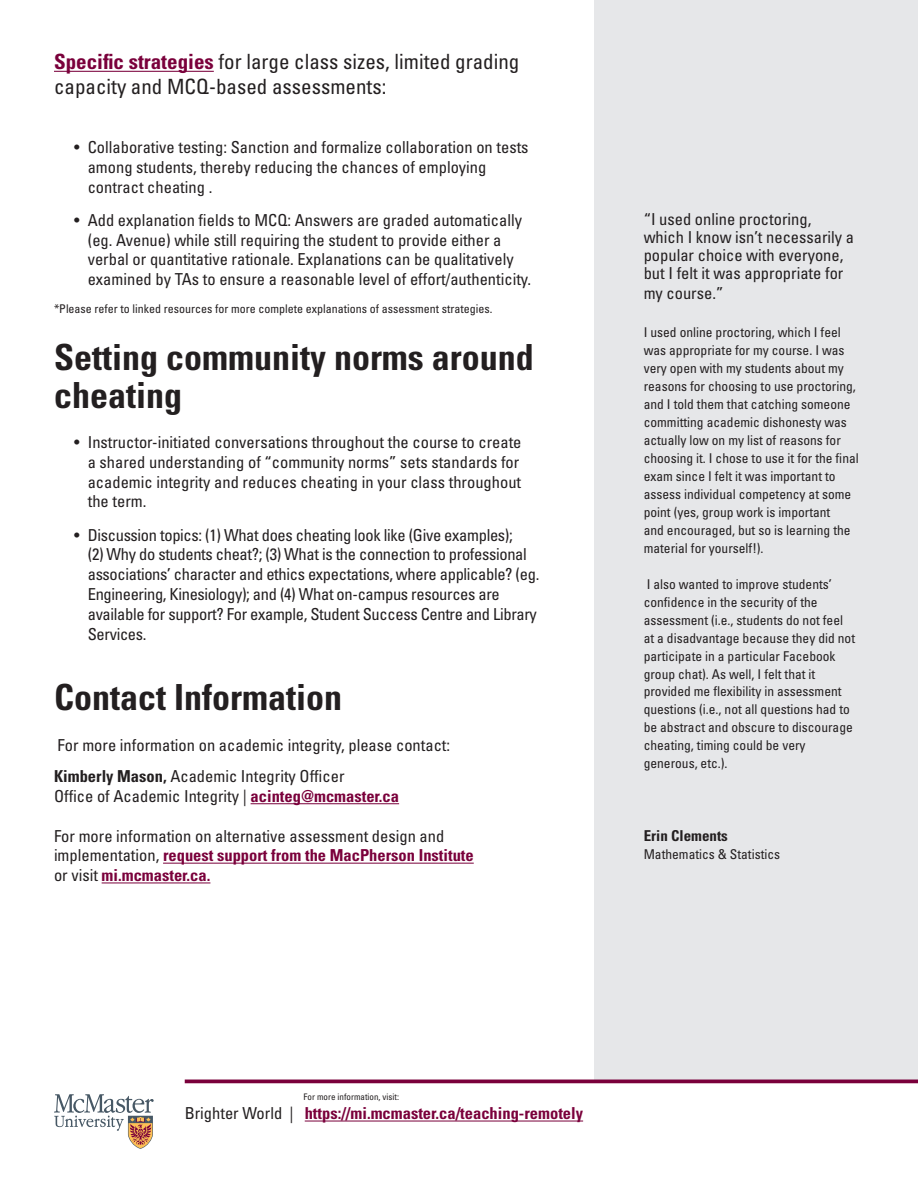
<style>
.page{position:relative;width:918px;height:1188px;background:#fff}
.page>*{position:absolute;margin:0;border:0;box-sizing:border-box;transform-origin:0 0}
.Headline{font:700 condensed 36px/37.5px "Univers LT Std";color:#231f20}
.Subheading{font:condensed 21px/25.2px "Univers LT Std";color:#231f20}
.t1{font:condensed 16.5px/19.8px "Univers LT Std";color:#231f20}
.t2{font:condensed 16.5px/19.8px "Univers LT Std";letter-spacing:-.02em;color:#231f20}
.t3{font:700 condensed 16.5px "Univers LT Std";color:#7a003b}
.Subsubheading{font:700 condensed 15px "Univers LT Std";color:#231f20}
.Subsubheading-2{font:condensed 13.5px/18px "Univers LT Std";color:#231f20}
.byline{font:condensed 12px "Univers LT Std";color:#231f20}
.t4{font:condensed 9px "Univers LT Std";color:#231f20}
.s1{font-weight:700;color:#7a003b}
.s2{font-weight:700}
.s3{font-weight:400;color:#231f20}
</style>
<div class="page">
<hr style="left:54px;top:71px;width:160px;height:1px;background:#7a003b">
<hr style="left:251px;top:803px;width:148px;height:1px;background:#7a003b">
<hr style="left:163px;top:863px;width:311px;height:1px;background:#7a003b">
<hr style="left:102px;top:883px;width:108px;height:1px;background:#7a003b">
<div style="left:594px;top:0;width:324px;height:1081px;background:#e6e7e9"></div>
<hr style="left:305px;top:1121px;width:278px;height:1px;background:#7a003b">
<svg style="left:54px;top:1094px;width:100px;height:55px"></svg>
<hr style="left:185px;top:1080px;width:733px;height:3px;background:#7a003b">
<h2 class="Subheading" style="left:54px;top:49px;width:467px"><span class="s1">Specific strategies</span> for large class sizes, limited grading capacity and MCQ-based assessments:</h2>
<p class="t1" style="left:88px;top:137px;width:442px;text-indent:-13px">• Collaborative testing: Sanction and formalize collaboration on tests among students, thereby reducing the chances of employing contract cheating .</p>
<p class="t1" style="left:88px;top:210px;width:445px;text-indent:-13px">• Add explanation fields to MCQ: Answers are graded automatically (eg. Avenue) while still requiring the student to provide either a verbal or quantitative rationale. Explanations can be qualitatively examined by TAs to ensure a reasonable level of effort/authenticity.</p>
<h6 class="byline" style="left:54px;top:301px;width:440px">*Please refer to linked resources for more complete explanations of assessment strategies.</h6>
<p class="Headline" style="left:54px;top:339px;width:481px">Setting community norms around cheating</p>
<p class="t1" style="left:88px;top:432px;width:435px;text-indent:-13px">• Instructor-initiated conversations throughout the course to create a shared understanding of “community norms” sets standards for academic integrity and reduces cheating in your class throughout the term.</p>
<p class="t2" style="left:88px;top:525px;width:453px;text-indent:-13px">• Discussion topics: (1) What does cheating look like (Give examples);<br>(2) Why do students cheat?; (3) What is the connection to professional associations’ character and ethics expectations, where applicable? (eg.<br>Engineering, Kinesiology); and (4) What on-campus resources are available for support? For example, Student Success Centre and Library Services.</p>
<p class="Headline" style="left:54px;top:679px;width:290px">Contact Information</p>
<p class="t1" style="left:58px;top:735px;width:394px">For more information on academic integrity, please contact:</p>
<p class="t1" style="left:54px;top:766px;width:292px"><span class="s2">Kimberly Mason,</span> Academic Integrity Officer</p>
<p class="t1" style="left:54px;top:786px;width:347px">Office of Academic Integrity | <span class="s1">acinteg@mcmaster.ca</span></p>
<p class="t1" style="left:54px;top:826px;width:421px">For more information on alternative assessment design and implementation, <span class="s1">request support from the MacPherson Institute </span>or visit <span class="s1">mi.mcmaster.ca.</span></p>
<p class="t1" style="left:644px;top:210px;width:212px;line-height:18px">“I used online proctoring, which I know isn’t necessarily a popular choice with everyone, but I felt it was appropriate for</p>
<p class="t1" style="left:644px;top:283px;width:81px">my course.”</p>
<p class="Subsubheading-2" style="left:644px;top:323px;width:217px">I used online proctoring, which I feel was appropriate for my course. I was very open with my students about my reasons for choosing to use proctoring, and I told them that catching someone committing academic dishonesty was actually low on my list of reasons for choosing it. I chose to use it for the final exam since I felt it was important to assess individual competency at some point (yes, group work is important<br>and encouraged, but so is learning the material for yourself!).</p>
<p class="Subsubheading-2" style="left:644px;top:575px;width:213px">I also wanted to improve students’ confidence in the security of the assessment (i.e., students do not feel at a disadvantage because they did not participate in a particular Facebook group chat). As well, I felt that it provided me flexibility in assessment questions (i.e., not all questions had to be abstract and obscure to discourage cheating, timing could be very generous, etc.).</p>
<h3 class="Subsubheading" style="left:644px;top:826px;width:86px">Erin Clements</h3>
<h3 class="Subsubheading-2" style="left:644px;top:845px;width:138px">Mathematics &amp; Statistics</h3>
<p class="t4" style="left:304px;top:1091px;width:97px">For more information, visit:</p>
<p class="t3" style="left:185px;top:1103px;width:400px"><span class="s3">Brighter World |</span> https://mi.mcmaster.ca/teaching-remotely</p>
</div>
